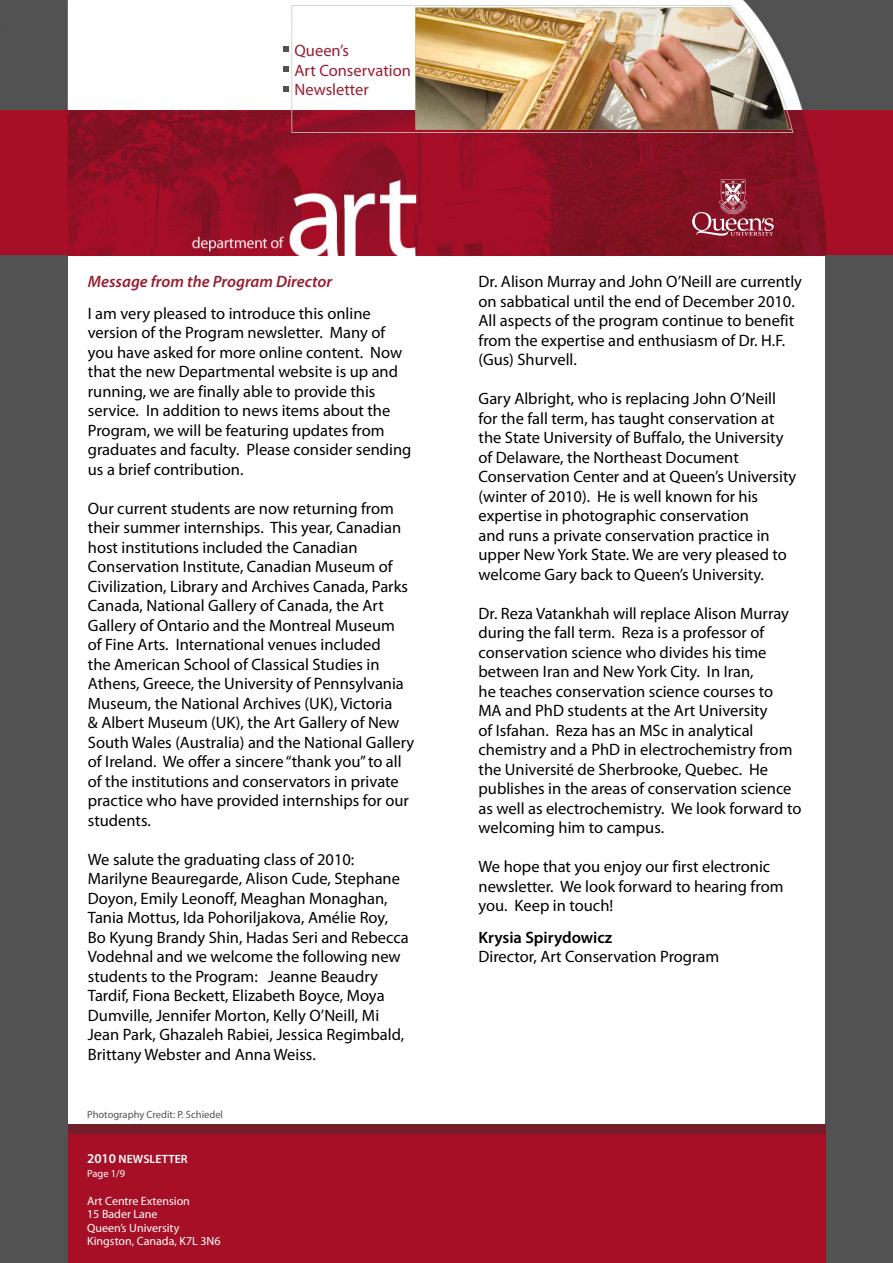
<style>
.page{position:relative;width:893px;height:1263px;background:#fff}
.page>*{position:absolute;margin:0;border:0;box-sizing:border-box;transform-origin:0 0}
.Title_2{font:16.5px/19.5px "Myriad Pro";color:#000}
.Title_2-2{font:16.5px "Myriad Pro";color:#981d31}
.Title_2-3{font:italic 600 16.5px "Myriad Pro";color:#981d30}
.Title_2-4{font:600 16.5px "Myriad Pro";color:#000}
.Title_2-5{font:12px "Myriad Pro";color:#fff}
.Title_2-6{font:600 12px "Myriad Pro";color:#fff}
.Title_2-7{font:10.5px "Myriad Pro";color:#525252}
.Title_2-8{font:10.5px "Myriad Pro";color:#fff}
.s1{font-size:13.5px}
</style>
<div class="page">
<img style="left:0;top:0;width:893px;height:255px">
<img style="left:415px;top:8px;width:373px;height:122px">
<svg style="left:283px;top:46px;width:6px;height:6px"></svg>
<svg style="left:283px;top:66px;width:6px;height:6px"></svg>
<svg style="left:283px;top:86px;width:6px;height:6px"></svg>
<div style="left:826px;top:255px;width:67px;height:1008px;background:#525252"></div>
<div style="left:66px;top:1125px;width:760px;height:138px;background:#a70f26"></div>
<div style="left:66px;top:1125px;width:760px;height:9px;background:#741c2a"></div>
<svg style="left:692px;top:179px;width:82px;height:57px;background:#993948"></svg>
<div style="left:0;top:255px;width:67px;height:1008px;background:#525252"></div>
<p class="Title_2-2" style="left:295px;top:40px;width:56px">Queen’s</p>
<p class="Title_2-2" style="left:295px;top:60px;width:118px">Art Conservation</p>
<p class="Title_2-2" style="left:295px;top:80px;width:76px">Newsletter</p>
<p class="Title_2-3" style="left:88px;top:271px;width:246px">Message from the Program Director</p>
<p class="Title_2" style="left:88px;top:303px;width:325px">I am very pleased to introduce this online version of the Program newsletter. Many of you have asked for more online content. Now that the new Departmental website is up and running, we are finally able to provide this service. In addition to news items about the Program, we will be featuring updates from graduates and faculty. Please consider sending us a brief contribution.</p>
<p class="Title_2" style="left:88px;top:498px;width:328px">Our current students are now returning from their summer internships. This year, Canadian host institutions included the Canadian Conservation Institute, Canadian Museum of Civilization, Library and Archives Canada, Parks Canada, National Gallery of Canada, the Art Gallery of Ontario and the Montreal Museum<br>of Fine Arts. International venues included<br>the American School of Classical Studies in Athens, Greece, the University of Pennsylvania Museum, the National Archives (UK), Victoria<br>&amp; Albert Museum (UK), the Art Gallery of New South Wales (Australia) and the National Gallery of Ireland. We offer a sincere “thank you” to all of the institutions and conservators in private practice who have provided internships for our students.</p>
<p class="Title_2" style="left:88px;top:849px;width:322px">We salute the graduating class of 2010:<br>Marilyne Beauregarde, Alison Cude, Stephane Doyon, Emily Leonoff, Meaghan Monaghan, Tania Mottus, Ida Pohoriljakova, Amélie Roy, Bo Kyung Brandy Shin, Hadas Seri and Rebecca Vodehnal and we welcome the following new students to the Program: Jeanne Beaudry Tardif, Fiona Beckett, Elizabeth Boyce, Moya Dumville, Jennifer Morton, Kelly O’Neill, Mi Jean Park, Ghazaleh Rabiei, Jessica Regimbald, Brittany Webster and Anna Weiss.</p>
<p class="Title_2-7" style="left:87px;top:1107px;width:137px">Photography Credit: P. Schiedel</p>
<p class="Title_2-6" style="left:87px;top:1151px;width:102px"><span class="s1">2010</span> NEWSLETTER</p>
<p class="Title_2-8" style="left:87px;top:1167px;width:40px">Page 1/9</p>
<p class="Title_2-5" style="left:87px;top:1193px;width:104px">Art Centre Extension</p>
<p class="Title_2-5" style="left:87px;top:1207px;width:72px">15 Bader Lane</p>
<p class="Title_2-5" style="left:87px;top:1220px;width:94px">Queen’s University</p>
<p class="Title_2-5" style="left:87px;top:1234px;width:135px">Kingston, Canada, K7L 3N6</p>
<p class="Title_2" style="left:478px;top:272px;width:325px">Dr. Alison Murray and John O’Neill are currently on sabbatical until the end of December 2010.<br>All aspects of the program continue to benefit from the expertise and enthusiasm of Dr. H.F. (Gus) Shurvell.</p>
<p class="Title_2" style="left:478px;top:389px;width:319px">Gary Albright, who is replacing John O’Neill for the fall term, has taught conservation at the State University of Buffalo, the University of Delaware, the Northeast Document Conservation Center and at Queen’s University (winter of 2010). He is well known for his expertise in photographic conservation<br>and runs a private conservation practice in upper New York State. We are very pleased to welcome Gary back to Queen’s University.</p>
<p class="Title_2" style="left:478px;top:603px;width:324px">Dr. Reza Vatankhah will replace Alison Murray during the fall term. Reza is a professor of conservation science who divides his time between Iran and New York City. In Iran,<br>he teaches conservation science courses to<br>MA and PhD students at the Art University<br>of Isfahan. Reza has an MSc in analytical chemistry and a PhD in electrochemistry from the Université de Sherbrooke, Quebec. He publishes in the areas of conservation science as well as electrochemistry. We look forward to welcoming him to campus.</p>
<p class="Title_2" style="left:478px;top:857px;width:306px">We hope that you enjoy our first electronic newsletter. We look forward to hearing from you. Keep in touch!</p>
<p class="Title_2-4" style="left:478px;top:927px;width:135px">Krysia Spirydowicz</p>
<p class="Title_2" style="left:478px;top:947px;width:242px">Director, Art Conservation Program</p>
</div>
